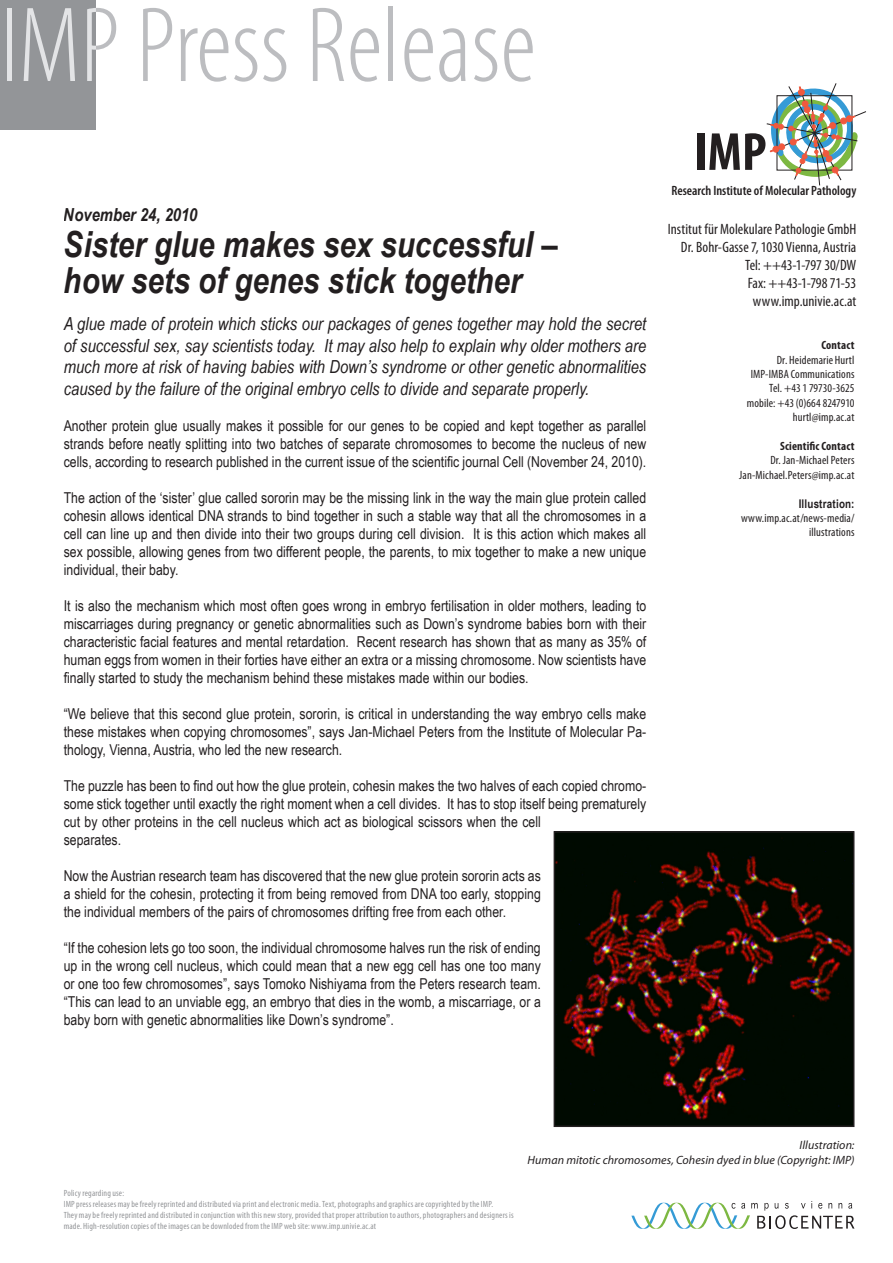
<style>
.page{position:relative;width:893px;height:1263px;background:#fff}
.page>*{position:absolute;margin:0;border:0;box-sizing:border-box;transform-origin:0 0}
.t1{font:300 condensed 108px "Myriad Pro";color:#bcbdc0}
.t2{font:700 condensed 54px "Myriad Pro";color:#231f20}
.t3{font:italic 700 36px/36px "Arial Narrow";color:#231f20}
.Presseininf__Intro{font:italic 18px/21.6px "Arial Narrow";color:#231f20;text-align:justify}
.t4{font:italic 700 18px "Arial Narrow";color:#231f20}
.Presseinfo_Lauftext{font:15px/18px "Arial Narrow";color:#231f20;text-align:justify}
.t5{font:condensed 15px "Myriad Pro";letter-spacing:.005em;color:#231f20}
.t6{font:600 condensed 13.5px "Myriad Pro";color:#231f20}
.Seitentext_rechts{font:condensed 12px "Myriad Pro";letter-spacing:.01em;color:#231f20}
.Legende{font:italic 12px "Myriad Pro";letter-spacing:.005em;color:#231f20}
.Seitentext_rechts-2{font:700 condensed 12px "Myriad Pro";letter-spacing:.015em;color:#231f20}
.Seitentext_rechts-3{font:700 12px "Arial Narrow";letter-spacing:.015em;color:#231f20}
.Seitentext_rechts-4{font:condensed 9px/10.8px "Myriad Pro";letter-spacing:.02em;color:#939598}
.Seitentext_rechts_ÜS{font:condensed 9px "Myriad Pro";letter-spacing:.02em;color:#939598}
</style>
<div class="page">
<svg style="left:767px;top:83px;width:99px;height:102px"></svg>
<div style="left:0;top:0;width:96px;height:130px;background:#939598"></div>
<svg style="left:631px;top:1201px;width:223px;height:28px"></svg>
<img style="left:557px;top:834px;width:294px;height:290px">
<div style="left:554px;top:831px;width:300px;height:296px;border:2px solid #231f20"></div>
<h1 class="t1" style="left:0;top:-12px;width:537px">IMP Press Release</h1>
<p class="t4" style="left:64px;top:201px;width:135px">November 24, 2010</p>
<h3 class="t3" style="left:64px;top:225px;width:495px">Sister glue makes sex successful – how sets of genes stick together</h3>
<p class="Presseininf__Intro" style="left:64px;top:312px;width:584px">A glue made of protein which sticks our packages of genes together may hold the secret of successful sex, say scientists today. It may also help to explain why older mothers are much more at risk of having babies with Down’s syndrome or other genetic abnormalities caused by the failure of the original embryo cells to divide and separate properly.</p>
<p class="Presseinfo_Lauftext" style="left:64px;top:416px;width:584px">Another protein glue usually makes it possible for our genes to be copied and kept together as parallel strands before neatly splitting into two batches of separate chromosomes to become the nucleus of new cells, according to research published in the current issue of the scientific journal Cell (November 24, 2010).</p>
<p class="Presseinfo_Lauftext" style="left:64px;top:488px;width:584px">The action of the ‘sister’ glue called sororin may be the missing link in the way the main glue protein called cohesin allows identical DNA strands to bind together in such a stable way that all the chromosomes in a cell can line up and then divide into their two groups during cell division. It is this action which makes all sex possible, allowing genes from two different people, the parents, to mix together to make a new unique individual, their baby.</p>
<p class="Presseinfo_Lauftext" style="left:64px;top:596px;width:584px">It is also the mechanism which most often goes wrong in embryo fertilisation in older mothers, leading to miscarriages during pregnancy or genetic abnormalities such as Down’s syndrome babies born with their characteristic facial features and mental retardation. Recent research has shown that as many as 35% of human eggs from women in their forties have either an extra or a missing chromosome. Now scientists have finally started to study the mechanism behind these mistakes made within our bodies.</p>
<p class="Presseinfo_Lauftext" style="left:64px;top:704px;width:584px">“We believe that this second glue protein, sororin, is critical in understanding the way embryo cells make these mistakes when copying chromosomes”, says Jan-Michael Peters from the Institute of Molecular Pa&shy;thology, Vienna, Austria, who led the new research.</p>
<p class="Presseinfo_Lauftext" style="left:64px;top:776px;width:584px;text-align:left">The puzzle has been to find out how the glue protein, cohesin makes the two halves of each copied chromo&shy;some stick together until exactly the right moment when a cell divides. It has to stop itself being prematurely cut by other proteins in the cell nucleus which act as biological scissors when the cell<br>separates.</p>
<p class="Presseinfo_Lauftext" style="left:64px;top:866px;width:479px">Now the Austrian research team has discovered that the new glue protein sororin acts as a shield for the cohesin, protecting it from being removed from DNA too early, stopping the individual members of the pairs of chromosomes drifting free from each other.</p>
<p class="Presseinfo_Lauftext" style="left:64px;top:938px;width:479px">“If the cohesion lets go too soon, the individual chromosome halves run the risk of ending up in the wrong cell nucleus, which could mean that a new egg cell has one too many or one too few chromosomes”, says Tomoko Nishiyama from the Peters research team. “This can lead to an unviable egg, an embryo that dies in the womb, a miscarriage, or a baby born with genetic abnormalities like Down’s syndrome”.</p>
<p class="t2" style="left:694px;top:122px;width:74px">IMP</p>
<p class="t6" style="left:671px;top:183px;width:186px">Research Institute of Molecular Pathology</p>
<p class="t5" style="left:668px;top:221px;width:190px">Institut für Molekulare Pathologie GmbH</p>
<p class="t5" style="left:681px;top:239px;width:177px">Dr. Bohr-Gasse 7, 1030 Vienna, Austria</p>
<p class="t5" style="left:745px;top:257px;width:113px">Tel: ++43-1-797 30/DW</p>
<p class="t5" style="left:748px;top:275px;width:110px">Fax: ++43-1-798 71-53</p>
<p class="t5" style="left:753px;top:293px;width:105px">www.imp.univie.ac.at</p>
<p class="Seitentext_rechts-2" style="left:821px;top:339px;width:35px">Contact</p>
<p class="Seitentext_rechts" style="left:777px;top:353px;width:79px">Dr. Heidemarie Hurtl</p>
<p class="Seitentext_rechts" style="left:751px;top:368px;width:105px">IMP-IMBA Communications</p>
<p class="Seitentext_rechts" style="left:769px;top:382px;width:87px">Tel. +43 1 79730-3625</p>
<p class="Seitentext_rechts" style="left:747px;top:396px;width:109px">mobile: +43 (0)664 8247910</p>
<p class="Seitentext_rechts" style="left:793px;top:411px;width:63px">hurtl@imp.ac.at</p>
<p class="Seitentext_rechts-2" style="left:780px;top:439px;width:76px">Scientific Contact</p>
<p class="Seitentext_rechts" style="left:770px;top:454px;width:86px">Dr. Jan-Michael Peters</p>
<p class="Seitentext_rechts" style="left:739px;top:468px;width:117px">Jan-Michael.Peters@imp.ac.at</p>
<p class="Seitentext_rechts-3" style="left:799px;top:494px;width:57px">Illustration:</p>
<p class="Seitentext_rechts" style="left:741px;top:512px;width:115px">www.imp.ac.at/news-media/</p>
<p class="Seitentext_rechts" style="left:809px;top:526px;width:47px">illustrations</p>
<p class="Seitentext_rechts_ÜS" style="left:64px;top:1188px;width:62px">Policy regarding use:</p>
<p class="Seitentext_rechts-4" style="left:64px;top:1199px;width:451px">IMP press releases may be freely reprinted and distributed via print and electronic media. Text, photographs and graphics are copyrighted by the IMP.<br>They may be freely reprinted and distributed in conjunction with this new story, provided that proper attribution to authors, photographers and designers is made. High-resolution copies of the images can be downloded from the IMP web site: www.imp.univie.ac.at</p>
<p class="Legende" style="left:799px;top:1139px;width:56px">Illustration:</p>
<p class="Legende" style="left:528px;top:1153px;width:328px">Human mitotic chromosomes, Cohesin dyed in blue (Copyright: IMP)</p>
</div>
